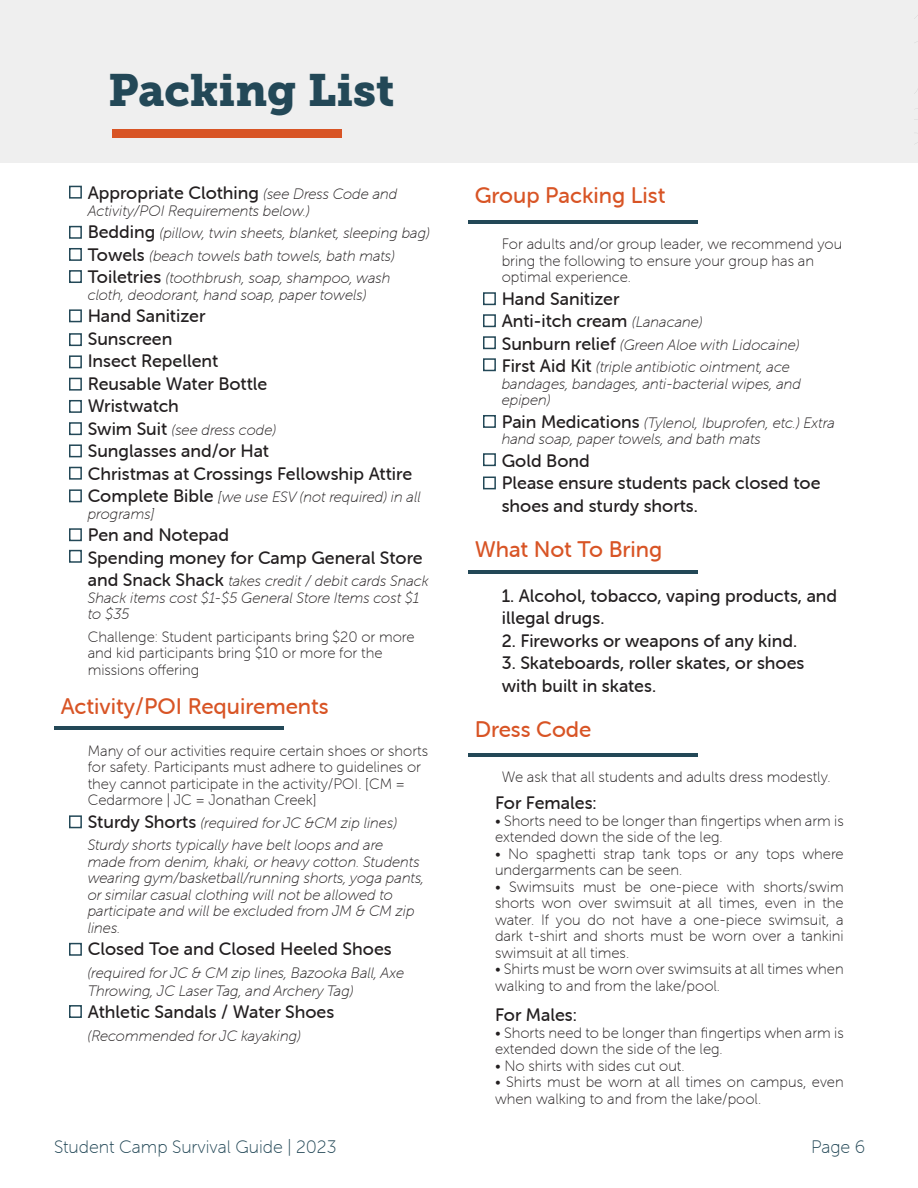
<style>
.page{position:relative;width:918px;height:1188px;background:#fff}
.page>*{position:absolute;margin:0;border:0;box-sizing:border-box;transform-origin:0 0}
.t1{font:45px "Museo Slab 900";color:#234857}
.t2{font:22.5px "Museo Sans Rounded 500";color:#d85425}
.t3{font:18px/22.5px "Museo Sans Rounded 500";color:#231f20}
.t4{font:18px "Museo Sans Rounded 100";color:#234857}
.t5{font:15px/16.5px "Museo Sans Rounded 100";color:#231f20}
.t6{font:italic 15px/16.5px "Museo Sans Rounded 100";color:#231f20}
.s1{font-family:"Museo Sans Rounded 100";font-style:italic;font-size:15px}
.s2{font-family:"Museo Sans Rounded 500";font-style:normal;font-size:18px}
</style>
<div class="page">
<div style="left:0;top:0;width:918px;height:162px;background:#efefef"></div>
<div style="left:112px;top:129px;width:230px;height:9px;background:#d85425"></div>
<hr style="left:54px;top:727px;width:230px;height:3px;background:#234857">
<hr style="left:468px;top:754px;width:230px;height:3px;background:#234857">
<hr style="left:468px;top:570px;width:230px;height:3px;background:#234857">
<hr style="left:468px;top:220px;width:230px;height:3px;background:#234857">
<svg style="left:69px;top:185px;width:13px;height:14px"></svg>
<svg style="left:483px;top:292px;width:13px;height:14px"></svg>
<svg style="left:483px;top:314px;width:13px;height:14px"></svg>
<svg style="left:483px;top:336px;width:13px;height:14px"></svg>
<svg style="left:483px;top:358px;width:13px;height:14px"></svg>
<svg style="left:483px;top:415px;width:13px;height:13px"></svg>
<svg style="left:483px;top:453px;width:13px;height:14px"></svg>
<svg style="left:483px;top:476px;width:13px;height:14px"></svg>
<svg style="left:69px;top:225px;width:13px;height:14px"></svg>
<svg style="left:69px;top:248px;width:13px;height:13px"></svg>
<svg style="left:69px;top:270px;width:13px;height:13px"></svg>
<svg style="left:69px;top:309px;width:13px;height:14px"></svg>
<svg style="left:69px;top:333px;width:13px;height:14px"></svg>
<svg style="left:69px;top:355px;width:13px;height:14px"></svg>
<svg style="left:69px;top:377px;width:13px;height:14px"></svg>
<svg style="left:69px;top:400px;width:13px;height:13px"></svg>
<svg style="left:69px;top:422px;width:13px;height:14px"></svg>
<svg style="left:69px;top:444px;width:13px;height:14px"></svg>
<svg style="left:69px;top:466px;width:13px;height:14px"></svg>
<svg style="left:69px;top:489px;width:13px;height:14px"></svg>
<svg style="left:69px;top:528px;width:13px;height:14px"></svg>
<svg style="left:69px;top:549px;width:13px;height:14px"></svg>
<svg style="left:69px;top:815px;width:13px;height:14px"></svg>
<svg style="left:69px;top:942px;width:13px;height:14px"></svg>
<svg style="left:69px;top:1005px;width:13px;height:13px"></svg>
<hr style="left:917px;top:1124px;width:1px;height:64px;background:#234857">
<svg style="left:914px;top:15px;width:4px;height:105px"></svg>
<p class="t1" style="left:108px;top:64px;width:288px">Packing List</p>
<p class="t3" style="left:88px;top:182px;width:311px">Appropriate Clothing <span class="s1">(see Dress Code and</span></p>
<p class="t6" style="left:88px;top:202px;width:224px">Activity/POI Requirements below.)</p>
<p class="t6" style="left:88px;top:225px;width:343px"><span class="s2">Bedding</span> (pillow, twin sheets, blanket, sleeping bag)</p>
<p class="t6" style="left:88px;top:247px;width:309px"><span class="s2">Towels</span> (beach towels bath towels, bath mats)</p>
<p class="t6" style="left:88px;top:270px;width:304px"><span class="s2">Toiletries</span> (toothbrush, soap, shampoo, wash cloth, deodorant, hand soap, paper towels)</p>
<p class="t3" style="left:88px;top:305px;width:119px">Hand Sanitizer</p>
<p class="t3" style="left:88px;top:327px;width:86px">Sunscreen</p>
<p class="t3" style="left:88px;top:350px;width:132px">Insect Repellent</p>
<p class="t3" style="left:88px;top:372px;width:181px">Reusable Water Bottle</p>
<p class="t3" style="left:88px;top:395px;width:93px">Wristwatch</p>
<p class="t6" style="left:88px;top:421px;width:190px"><span class="s2">Swim Suit</span> (see dress code)</p>
<p class="t3" style="left:88px;top:440px;width:183px">Sunglasses and/or Hat</p>
<p class="t3" style="left:88px;top:462px;width:326px">Christmas at Crossings Fellowship Attire</p>
<p class="t6" style="left:88px;top:489px;width:334px"><span class="s2">Complete Bible</span> [we use ESV (not required) in all programs]</p>
<p class="t3" style="left:88px;top:524px;width:143px">Pen and Notepad</p>
<p class="t3" style="left:88px;top:546px;width:336px">Spending money for Camp General Store</p>
<p class="t6" style="left:88px;top:573px;width:343px"><span class="s2">and Snack Shack</span> takes credit / debit cards Snack<br>Shack items cost $1-$5 General Store Items cost $1 to $35</p>
<p class="t5" style="left:88px;top:628px;width:328px">Challenge: Student participants bring $20 or more and kid participants bring $10 or more for the missions offering</p>
<p class="t2" style="left:61px;top:694px;width:269px">Activity/POI Requirements</p>
<p class="t5" style="left:88px;top:742px;width:342px">Many of our activities require certain shoes or shorts for safety. Participants must adhere to guidelines or they cannot participate in the activity/POI. [CM = Cedarmore | JC = Jonathan Creek]</p>
<p class="t6" style="left:88px;top:811px;width:311px;line-height:22.5px"><span class="s2">Sturdy Shorts</span> (required for JC &amp;CM zip lines)<br>Sturdy shorts typically have belt loops and are</p>
<p class="t6" style="left:88px;top:853px;width:338px">made from denim, khaki, or heavy cotton. Students wearing gym/basketball/running shorts, yoga pants, or similar casual clothing will not be allowed to participate and will be excluded from JM &amp; CM zip lines.</p>
<p class="t3" style="left:88px;top:938px;width:306px">Closed Toe and Closed Heeled Shoes</p>
<p class="t6" style="left:88px;top:964px;width:318px;line-height:18px">(required for JC &amp; CM zip lines, Bazooka Ball, Axe<br>Throwing, JC Laser Tag, and Archery Tag)</p>
<p class="t3" style="left:88px;top:1001px;width:248px">Athletic Sandals / Water Shoes</p>
<p class="t6" style="left:88px;top:1027px;width:214px">(Recommended for JC kayaking)</p>
<p class="t2" style="left:475px;top:183px;width:192px">Group Packing List</p>
<p class="t5" style="left:502px;top:236px;width:342px">For adults and/or group leader, we recommend you bring the following to ensure your group has an optimal experience.</p>
<p class="t3" style="left:502px;top:287px;width:119px">Hand Sanitizer</p>
<p class="t3" style="left:502px;top:310px;width:202px">Anti-itch cream <span class="s1">(Lanacane)</span></p>
<p class="t6" style="left:502px;top:336px;width:299px"><span class="s2">Sunburn relief</span> (Green Aloe with Lidocaine)</p>
<p class="t6" style="left:502px;top:359px;width:301px"><span class="s2">First Aid Kit</span> (triple antibiotic ointment, ace bandages, bandages, anti-bacterial wipes, and epipen)</p>
<p class="t6" style="left:502px;top:414px;width:335px"><span class="s2">Pain Medications</span> (Tylenol, Ibuprofen, etc.) Extra hand soap, paper towels, and bath mats</p>
<p class="t3" style="left:502px;top:449px;width:90px">Gold Bond</p>
<p class="t3" style="left:502px;top:472px;width:320px">Please ensure students pack closed toe shoes and sturdy shorts.</p>
<p class="t2" style="left:475px;top:537px;width:189px">What Not To Bring</p>
<p class="t3" style="left:502px;top:584px;width:337px">1. Alcohol, tobacco, vaping products, and illegal drugs.</p>
<p class="t3" style="left:502px;top:629px;width:297px">2. Fireworks or weapons of any kind.</p>
<p class="t3" style="left:502px;top:652px;width:304px">3. Skateboards, roller skates, or shoes with built in skates.</p>
<p class="t2" style="left:475px;top:717px;width:118px">Dress Code</p>
<p class="t5" style="left:502px;top:768px;width:330px">We ask that all students and adults dress modestly.</p>
<p class="t3" style="left:495px;top:792px;width:103px">For Females:</p>
<p class="t5" style="left:495px;top:813px;width:350px">• Shorts need to be longer than fingertips when arm is extended down the side of the leg.</p>
<p class="t5" style="left:495px;top:846px;width:350px">• No spaghetti strap tank tops or any tops where undergarments can be seen.</p>
<p class="t5" style="left:495px;top:879px;width:350px;text-align:justify">• Swimsuits must be one-piece with shorts/swim shorts won over swimsuit at all times, even in the water. If you do not have a one-piece swimsuit, a dark t-shirt and shorts must be worn over a tankini swimsuit at all times.</p>
<p class="t5" style="left:495px;top:961px;width:350px">• Shirts must be worn over swimsuits at all times when walking to and from the lake/pool.</p>
<p class="t3" style="left:495px;top:1004px;width:84px">For Males:</p>
<p class="t5" style="left:495px;top:1024px;width:350px">• Shorts need to be longer than fingertips when arm is extended down the side of the leg.</p>
<p class="t5" style="left:495px;top:1057px;width:191px">• No shirts with sides cut out.</p>
<p class="t5" style="left:495px;top:1074px;width:350px">• Shirts must be worn at all times on campus, even when walking to and from the lake/pool.</p>
<p class="t4" style="left:54px;top:1137px;width:284px">Student Camp Survival Guide | 2023</p>
<p class="t4" style="left:811px;top:1137px;width:56px">Page 6</p>
</div>
